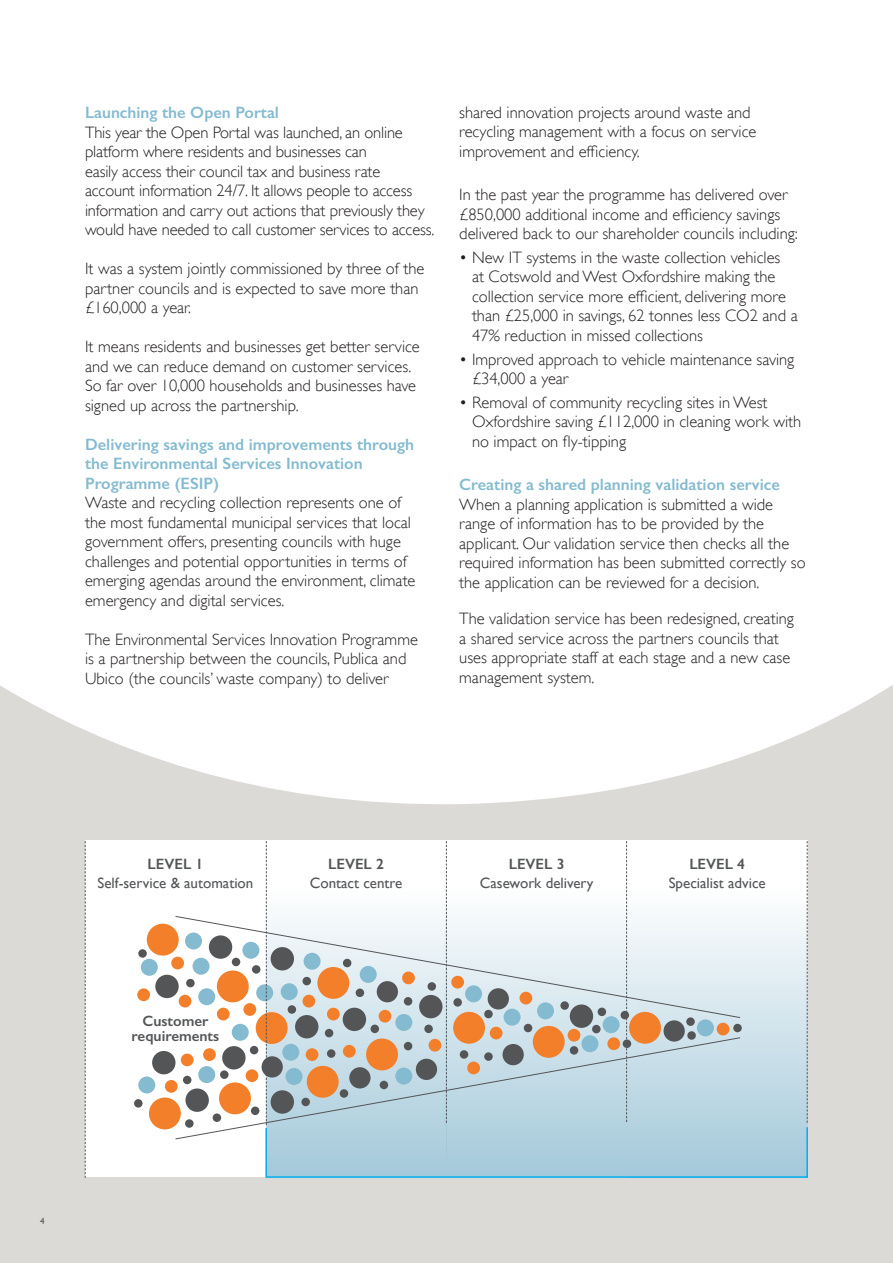
<style>
.page{position:relative;width:893px;height:1263px;background:#fff}
.page>*{position:absolute;margin:0;border:0;box-sizing:border-box;transform-origin:0 0}
.t1{font:300 16.5px/19.5px "Gill Sans";color:#231f20}
.t2{font:600 16.5px/19.5px "Gill Sans";color:#85bbd0}
.t3{font:15px "Gill Sans";color:#535557}
.t4{font:600 15px/15px "Gill Sans";color:#535557;text-align:center}
.t5{font:9px "Gill Sans";color:#535557}
</style>
<div class="page">
<svg style="left:0;top:685px;width:893px;height:578px;fill:#dcdad6"></svg>
<div style="left:85px;top:840px;width:722px;height:337px;background:#fff"></div>
<svg style="left:175px;top:916px;width:90px;height:102px"></svg>
<svg style="left:85px;top:841px;width:1px;height:337px"></svg>
<svg style="left:175px;top:1037px;width:90px;height:103px"></svg>
<div style="left:147px;top:924px;width:32px;height:31px;background:#f47f2a;border-radius:50%"></div>
<div style="left:149px;top:1097px;width:32px;height:32px;background:#f47f2a;border-radius:50%"></div>
<div style="left:217px;top:970px;width:32px;height:32px;background:#f47f2a;border-radius:50%"></div>
<div style="left:219px;top:1082px;width:32px;height:32px;background:#f47f2a;border-radius:50%"></div>
<div style="left:222px;top:1046px;width:24px;height:23px;background:#535557;border-radius:50%"></div>
<div style="left:256px;top:1012px;width:32px;height:32px;background:#f47f2a;border-radius:50%"></div>
<div style="left:185px;top:1088px;width:24px;height:24px;background:#535557;border-radius:50%"></div>
<div style="left:152px;top:1051px;width:23px;height:23px;background:#535557;border-radius:50%"></div>
<div style="left:209px;top:935px;width:23px;height:24px;background:#535557;border-radius:50%"></div>
<div style="left:155px;top:975px;width:24px;height:23px;background:#535557;border-radius:50%"></div>
<div style="left:198px;top:1066px;width:17px;height:17px;background:#85bbd0;border-radius:50%"></div>
<div style="left:242px;top:942px;width:17px;height:17px;background:#85bbd0;border-radius:50%"></div>
<div style="left:185px;top:932px;width:17px;height:17px;background:#85bbd0;border-radius:50%"></div>
<div style="left:138px;top:1076px;width:17px;height:17px;background:#85bbd0;border-radius:50%"></div>
<div style="left:141px;top:959px;width:17px;height:17px;background:#85bbd0;border-radius:50%"></div>
<div style="left:232px;top:1024px;width:17px;height:17px;background:#85bbd0;border-radius:50%"></div>
<div style="left:198px;top:988px;width:17px;height:17px;background:#85bbd0;border-radius:50%"></div>
<div style="left:193px;top:958px;width:17px;height:17px;background:#85bbd0;border-radius:50%"></div>
<div style="left:171px;top:957px;width:13px;height:12px;background:#f47f2a;border-radius:50%"></div>
<div style="left:165px;top:1080px;width:13px;height:13px;background:#f47f2a;border-radius:50%"></div>
<div style="left:246px;top:1069px;width:12px;height:13px;background:#f47f2a;border-radius:50%"></div>
<div style="left:203px;top:1048px;width:13px;height:13px;background:#f47f2a;border-radius:50%"></div>
<div style="left:179px;top:995px;width:12px;height:12px;background:#f47f2a;border-radius:50%"></div>
<div style="left:137px;top:988px;width:13px;height:13px;background:#f47f2a;border-radius:50%"></div>
<div style="left:243px;top:1003px;width:13px;height:13px;background:#f47f2a;border-radius:50%"></div>
<div style="left:217px;top:1008px;width:13px;height:12px;background:#f47f2a;border-radius:50%"></div>
<div style="left:252px;top:965px;width:8px;height:9px;background:#535557;border-radius:50%"></div>
<div style="left:250px;top:1046px;width:8px;height:8px;background:#535557;border-radius:50%"></div>
<div style="left:251px;top:1106px;width:8px;height:9px;background:#535557;border-radius:50%"></div>
<div style="left:213px;top:1113px;width:8px;height:9px;background:#535557;border-radius:50%"></div>
<div style="left:183px;top:1076px;width:8px;height:8px;background:#535557;border-radius:50%"></div>
<div style="left:185px;top:1119px;width:9px;height:9px;background:#535557;border-radius:50%"></div>
<div style="left:186px;top:979px;width:9px;height:8px;background:#535557;border-radius:50%"></div>
<div style="left:232px;top:958px;width:8px;height:8px;background:#535557;border-radius:50%"></div>
<div style="left:134px;top:1099px;width:9px;height:8px;background:#535557;border-radius:50%"></div>
<div style="left:138px;top:949px;width:9px;height:9px;background:#535557;border-radius:50%"></div>
<div style="left:220px;top:1070px;width:9px;height:9px;background:#535557;border-radius:50%"></div>
<div style="left:256px;top:984px;width:17px;height:17px;background:#85bbd0;border-radius:50%"></div>
<div style="left:262px;top:1056px;width:21px;height:21px;background:#535557;border-radius:50%"></div>
<div style="left:181px;top:1053px;width:13px;height:13px;background:#f47f2a;border-radius:50%"></div>
<svg style="left:265px;top:841px;width:544px;height:337px"></svg>
<p class="t2" style="left:85px;top:103px;width:195px">Launching the Open Portal</p>
<p class="t1" style="left:85px;top:123px;width:351px">This year the Open Portal was launched, an online platform where residents and businesses can<br>easily access their council tax and business rate<br>account information 24/7. It allows people to access information and carry out actions that previously they would have needed to call customer services to access.</p>
<p class="t1" style="left:85px;top:259px;width:341px">It was a system jointly commissioned by three of the partner councils and is expected to save more than £160,000 a year.</p>
<p class="t1" style="left:85px;top:337px;width:336px">It means residents and businesses get better service and we can reduce demand on customer services.<br>So far over 10,000 households and businesses have signed up across the partnership.</p>
<p class="t2" style="left:85px;top:434px;width:331px">Delivering savings and improvements through the Environmental Services Innovation<br>Programme (ESIP)</p>
<p class="t1" style="left:85px;top:493px;width:332px">Waste and recycling collection represents one of the most fundamental municipal services that local government offers, presenting councils with huge challenges and potential opportunities in terms of emerging agendas around the environment, climate emergency and digital services.</p>
<p class="t1" style="left:85px;top:630px;width:334px">The Environmental Services Innovation Programme is a partnership between the councils, Publica and<br>Ubico (the councils’ waste company) to deliver</p>
<p class="t1" style="left:459px;top:103px;width:299px">shared innovation projects around waste and recycling management with a focus on service improvement and efficiency.</p>
<p class="t1" style="left:459px;top:185px;width:340px">In the past year the programme has delivered over £850,000 additional income and efficiency savings delivered back to our shareholder councils including:</p>
<p class="t1" style="left:472px;top:248px;width:327px;text-indent:-13px">• New IT systems in the waste collection vehicles<br>at Cotswold and West Oxfordshire making the collection service more efficient, delivering more than £25,000 in savings, 62 tonnes less CO2 and a 47% reduction in missed collections</p>
<p class="t1" style="left:472px;top:349px;width:324px;text-indent:-13px">• Improved approach to vehicle maintenance saving £34,000 a year</p>
<p class="t1" style="left:472px;top:393px;width:331px;text-indent:-13px">• Removal of community recycling sites in West<br>Oxfordshire saving £112,000 in cleaning work with no impact on fly-tipping</p>
<p class="t2" style="left:459px;top:475px;width:322px">Creating a shared planning validation service</p>
<p class="t1" style="left:459px;top:494px;width:348px">When a planning application is submitted a wide range of information has to be provided by the applicant. Our validation service then checks all the required information has been submitted correctly so the application can be reviewed for a decision.</p>
<p class="t1" style="left:459px;top:609px;width:336px">The validation service has been redesigned, creating a shared service across the partners councils that uses appropriate staff at each stage and a new case management system.</p>
<p class="t4" style="left:148px;top:856px;width:57px">LEVEL 1</p>
<p class="t3" style="left:98px;top:874px;width:157px">Self-service &amp; automation</p>
<p class="t4" style="left:132px;top:1013px;width:89px">Customer requirements</p>
<p class="t4" style="left:328px;top:856px;width:57px">LEVEL 2</p>
<p class="t3" style="left:310px;top:874px;width:94px">Contact centre</p>
<p class="t4" style="left:509px;top:856px;width:57px">LEVEL 3</p>
<p class="t3" style="left:480px;top:874px;width:115px">Casework delivery</p>
<p class="t4" style="left:689px;top:856px;width:57px">LEVEL 4</p>
<p class="t3" style="left:669px;top:874px;width:98px">Specialist advice</p>
<p class="t5" style="left:40px;top:1215px;width:6px">4</p>
</div>
